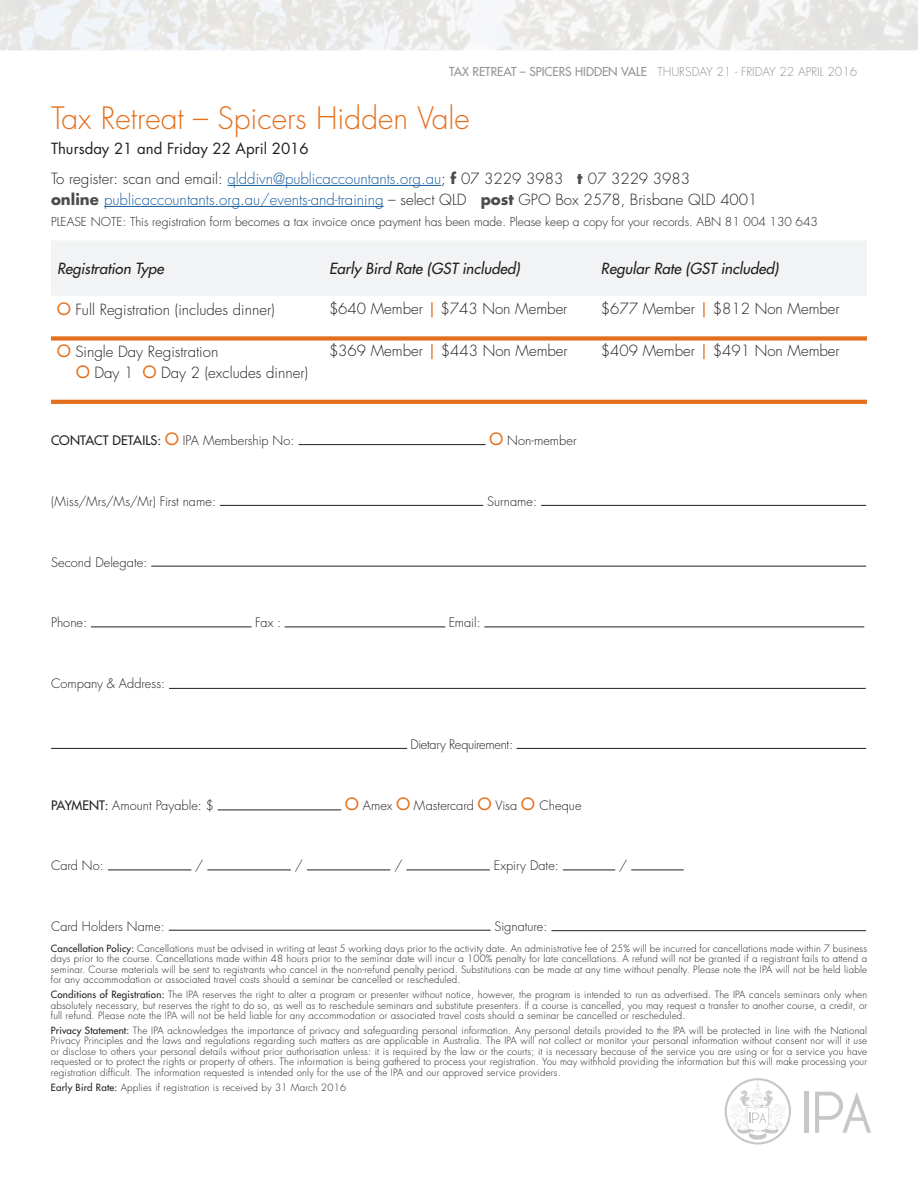
<style>
.page{position:relative;width:918px;height:1188px;background:#fff}
.page>*{position:absolute;margin:0;border:0;box-sizing:border-box;transform-origin:0 0}
.Sub_Heading{font:300 30px "Futura";color:#e4701e}
.Body_Copy{font:300 15px/21px "Futura";color:#231f20}
.t1{font:italic 15px "Futura";color:#231f20}
.Body_Copy-2{font:15px "Futura";color:#231f20}
.body_BLACK{font:300 12.75px "Futura";color:#231f20}
.body_BLACK-2{font:300 12.75px "Futura";letter-spacing:-.025em;color:#231f20}
.Body_Copy-3{font:300 12px "Futura";color:#231f20}
.t2{font:12px "Futura";color:#231f20}
.fineprint{font:300 9.75px/10.5px "Futura";letter-spacing:.02em;color:#231f20;text-align:justify}
.s1{font-weight:300}
.s2{color:#175d9e}
.s3{font-weight:700;color:#4b4c4d}
.s4{font-weight:400;font-size:16.5px;color:#e4701e}
.s5{font-weight:400;color:#e4701e}
.s6{font-weight:400}
</style>
<div class="page">
<hr style="left:804px;top:1092px;width:4px;height:41px;background:#c8c7c7">
<svg style="left:815px;top:1092px;width:56px;height:41px"></svg>
<svg style="left:725px;top:1078px;width:66px;height:67px"></svg>
<img style="left:0;top:0;width:918px;height:50px">
<hr style="left:228px;top:185px;width:213px;height:1px;background:#175d9e">
<hr style="left:104px;top:206px;width:280px;height:1px;background:#175d9e">
<div style="left:51px;top:241px;width:816px;height:54px;background:#f2f3f4"></div>
<div style="left:51px;top:336px;width:272px;height:5px;background:#e4701e"></div>
<div style="left:323px;top:336px;width:272px;height:5px;background:#e4701e"></div>
<div style="left:595px;top:336px;width:272px;height:5px;background:#e4701e"></div>
<svg style="left:51px;top:400px;width:272px;height:4px"></svg>
<svg style="left:323px;top:400px;width:272px;height:4px"></svg>
<svg style="left:595px;top:400px;width:272px;height:4px"></svg>
<hr style="left:298px;top:444px;width:188px;height:1px;background:#231f20">
<hr style="left:220px;top:505px;width:263px;height:1px;background:#231f20">
<hr style="left:541px;top:505px;width:325px;height:1px;background:#231f20">
<hr style="left:151px;top:566px;width:715px;height:1px;background:#231f20">
<hr style="left:91px;top:627px;width:161px;height:1px;background:#231f20">
<hr style="left:285px;top:627px;width:160px;height:1px;background:#231f20">
<hr style="left:484px;top:627px;width:380px;height:1px;background:#231f20">
<hr style="left:169px;top:688px;width:697px;height:1px;background:#231f20">
<hr style="left:51px;top:748px;width:356px;height:1px;background:#231f20">
<hr style="left:517px;top:748px;width:349px;height:1px;background:#231f20">
<hr style="left:218px;top:810px;width:123px;height:1px;background:#231f20">
<hr style="left:108px;top:870px;width:83px;height:1px;background:#231f20">
<hr style="left:207px;top:870px;width:84px;height:1px;background:#231f20">
<hr style="left:307px;top:870px;width:83px;height:1px;background:#231f20">
<hr style="left:406px;top:870px;width:84px;height:1px;background:#231f20">
<hr style="left:563px;top:870px;width:52px;height:1px;background:#231f20">
<hr style="left:631px;top:870px;width:53px;height:1px;background:#231f20">
<hr style="left:169px;top:930px;width:322px;height:1px;background:#231f20">
<hr style="left:551px;top:930px;width:315px;height:1px;background:#231f20">
<p class="t2" style="left:449px;top:64px;width:409px">TAX RETREAT – SPICERS HIDDEN VALE <span class="s1">THURSDAY 21 - FRIDAY 22 APRIL 2016</span></p>
<p class="Sub_Heading" style="left:51px;top:100px;width:420px">Tax Retreat – Spicers Hidden Vale</p>
<p class="Body_Copy-2" style="left:51px;top:139px;width:259px">Thursday 21 and Friday 22 April 2016</p>
<p class="Body_Copy" style="left:51px;top:168px;width:708px">To register: scan and email: <span class="s2">qlddivn@publicaccountants.org.au</span>; <span class="s3">f</span> 07 3229 3983 <span class="s3">t</span> 07 3229 3983<br><span class="s3">online</span> <span class="s2">publicaccountants.org.au/events-and-training</span> – select QLD <span class="s3">post</span> GPO Box 2578, Brisbane QLD 4001</p>
<p class="Body_Copy-3" style="left:51px;top:214px;width:768px">PLEASE NOTE: This registration form becomes a tax invoice once payment has been made. Please keep a copy for your records. ABN 81 004 130 643</p>
<p class="t1" style="left:57px;top:259px;width:108px">Registration Type</p>
<p class="t1" style="left:329px;top:259px;width:192px">Early Bird Rate (GST included)</p>
<p class="t1" style="left:601px;top:259px;width:179px">Regular Rate (GST included)</p>
<p class="Body_Copy" style="left:57px;top:299px;width:219px"><span class="s4">O</span> Full Registration (includes dinner)</p>
<p class="Body_Copy" style="left:329px;top:298px;width:240px">$640 Member <span class="s5">|</span> $743 Non Member</p>
<p class="Body_Copy" style="left:601px;top:298px;width:240px">$677 Member <span class="s5">|</span> $812 Non Member</p>
<p class="Body_Copy" style="left:57px;top:342px;width:163px"><span class="s4">O</span> Single Day Registration</p>
<p class="Body_Copy" style="left:76px;top:363px;width:234px"><span class="s4">O</span> Day 1 <span class="s4">O</span> Day 2 (excludes dinner)</p>
<p class="Body_Copy" style="left:329px;top:341px;width:240px">$369 Member <span class="s5">|</span> $443 Non Member</p>
<p class="Body_Copy" style="left:601px;top:341px;width:240px">$409 Member <span class="s5">|</span> $491 Non Member</p>
<p class="body_BLACK" style="left:51px;top:433px;width:245px"><span class="s6">CONTACT DETAILS:</span> <span class="s4">O</span> IPA Membership No:</p>
<p class="body_BLACK" style="left:490px;top:433px;width:89px"><span class="s4">O</span> Non-member</p>
<p class="body_BLACK" style="left:51px;top:493px;width:166px">(Miss/Mrs/Ms/Mr) First name:</p>
<p class="body_BLACK" style="left:487px;top:493px;width:51px">Surname:</p>
<p class="body_BLACK" style="left:51px;top:554px;width:98px">Second Delegate:</p>
<p class="body_BLACK" style="left:51px;top:615px;width:38px">Phone:</p>
<p class="body_BLACK" style="left:255px;top:615px;width:27px">Fax :</p>
<p class="body_BLACK" style="left:449px;top:615px;width:33px">Email:</p>
<p class="body_BLACK" style="left:51px;top:676px;width:116px">Company &amp; Address:</p>
<p class="body_BLACK-2" style="left:410px;top:736px;width:104px">Dietary Requirement:</p>
<p class="body_BLACK" style="left:51px;top:797px;width:164px"><span class="s6">PAYMENT:</span> Amount Payable: $</p>
<p class="body_BLACK" style="left:345px;top:797px;width:238px"><span class="s4">O</span> Amex <span class="s4">O</span> Mastercard <span class="s4">O</span> Visa <span class="s4">O</span> Cheque</p>
<p class="body_BLACK" style="left:51px;top:858px;width:54px">Card No:</p>
<p class="body_BLACK" style="left:195px;top:858px;width:10px">/</p>
<p class="body_BLACK" style="left:295px;top:858px;width:10px">/</p>
<p class="body_BLACK" style="left:394px;top:858px;width:10px">/</p>
<p class="body_BLACK" style="left:494px;top:858px;width:67px">Expiry Date:</p>
<p class="body_BLACK" style="left:619px;top:858px;width:10px">/</p>
<p class="body_BLACK" style="left:51px;top:919px;width:115px">Card Holders Name:</p>
<p class="body_BLACK" style="left:495px;top:919px;width:55px">Signature:</p>
<p class="fineprint" style="left:51px;top:943px;width:818px"><span class="s6">Cancellation Policy:</span> Cancellations must be advised in writing at least 5 working days prior to the activity date. An administrative fee of 25% will be incurred for cancellations made within 7 business days prior to the course. Cancellations made within 48 hours prior to the seminar date will incur a 100% penalty for late cancellations. A refund will not be granted if a registrant fails to attend a seminar. Course materials will be sent to registrants who cancel in the non-refund penalty period. Substitutions can be made at any time without penalty. Please note the IPA will not be held liable for any accommodation or associated travel costs should a seminar be cancelled or rescheduled.</p>
<p class="fineprint" style="left:51px;top:990px;width:818px"><span class="s6">Conditions of Registration:</span> The IPA reserves the right to alter a program or presenter without notice, however, the program is intended to run as advertised. The IPA cancels seminars only when absolutely necessary, but reserves the right to do so, as well as to reschedule seminars and substitute presenters. If a course is cancelled, you may request a transfer to another course, a credit, or full refund. Please note the IPA will not be held liable for any accommodation or associated travel costs should a seminar be cancelled or rescheduled.</p>
<p class="fineprint" style="left:51px;top:1025px;width:818px"><span class="s6">Privacy Statement:</span> The IPA acknowledges the importance of privacy and safeguarding personal information. Any personal details provided to the IPA will be protected in line with the National Privacy Principles and the laws and regulations regarding such matters as are applicable in Australia. The IPA will not collect or monitor your personal information without consent nor will it use or disclose to others your personal details without prior authorisation unless: it is required by the law or the courts; it is necessary because of the service you are using or for a service you have requested or to protect the rights or property of others. The information is being gathered to process your registration. You may withhold providing the information but this will make processing your registration difficult. The information requested is intended only for the use of the IPA and our approved service providers.</p>
<p class="fineprint" style="left:51px;top:1082px;width:297px"><span class="s6">Early Bird Rate:</span> Applies if registration is received by 31 March 2016</p>
</div>
